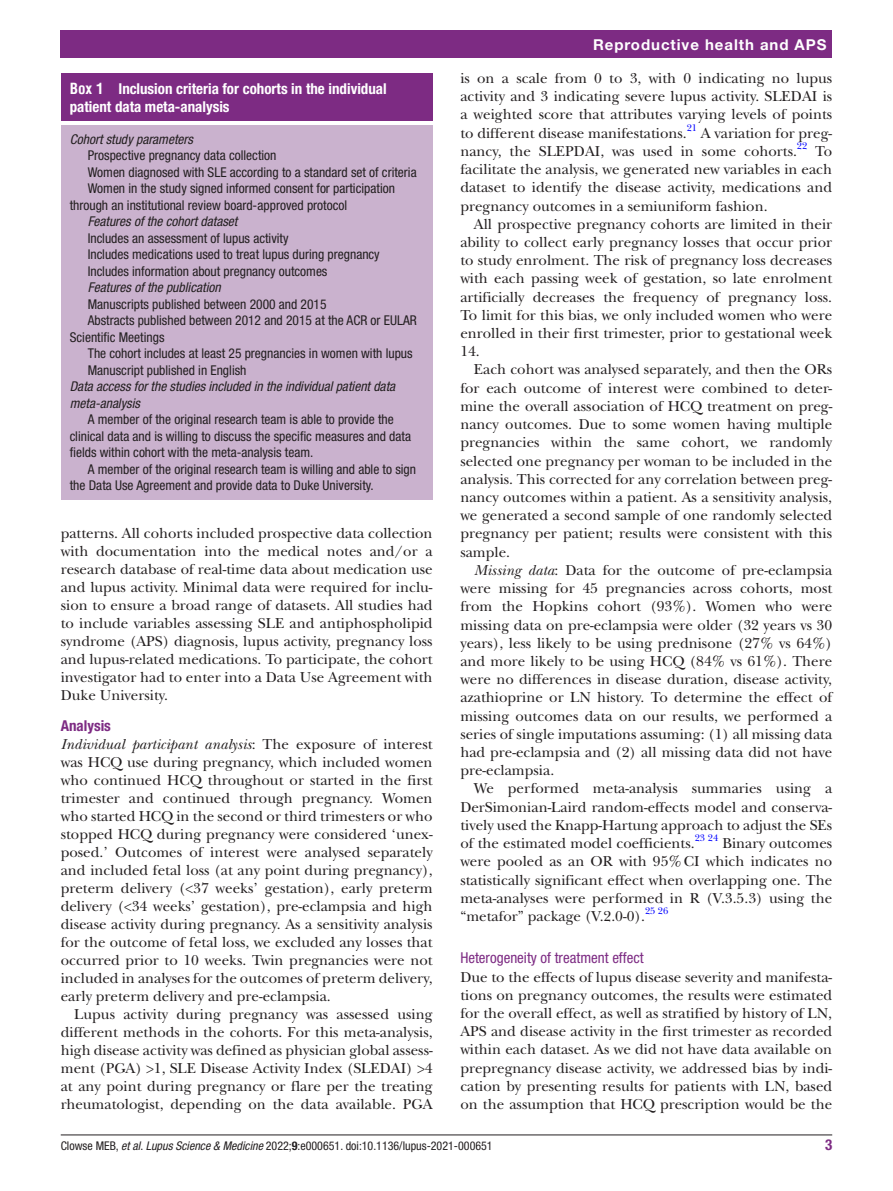
<style>
.page{position:relative;width:893px;height:1191px;background:#fff}
.page>*{position:absolute;margin:0;border:0;box-sizing:border-box;transform-origin:0 0}
.t1{font:15px/18.1px "New Baskerville";color:#231f20;text-align:justify}
.t2{font:700 condensed 15px/18px "Helvetica Neue LT Std";color:#fff}
.t3{font:condensed 15px "Helvetica Neue LT Std";color:#7d2b83}
.t4{font:700 15px "Helvetica Neue LT Std";letter-spacing:.065em;color:#fff}
.t5{font:700 condensed 15px "Helvetica Neue LT Std";color:#7d2b83}
.t6{font:condensed 13.5px/16.5px "Helvetica Neue LT Std";color:#231f20}
.t7{font:italic condensed 13.5px/16.5px "Helvetica Neue LT Std";color:#231f20}
.t8{font:condensed 12px "Helvetica Neue LT Std";color:#231f20}
.t9{font:9.9px "New Baskerville";color:#00f}
.s1{font-family:"Helvetica"}
.s2{font-style:italic}
.s3{font-weight:700}
</style>
<div class="page">
<hr style="left:61px;top:1134px;width:771px;height:1px;background:#231f20">
<div style="left:61px;top:31px;width:771px;height:27px;background:#7d2b83"></div>
<div style="left:61px;top:73px;width:372px;height:48px;background:#7d2b83"></div>
<div style="left:61px;top:125px;width:372px;height:374px;background:#cab2ce"></div>
<p class="t2" style="left:70px;top:79px;width:318px"><span class="s1">Box 1</span> Inclusion criteria for cohorts in the individual patient data meta-analysis</p>
<p class="t7" style="left:70px;top:131px;width:125px">Cohort study parameters</p>
<p class="t6" style="left:88px;top:147px;width:190px">Prospective pregnancy data collection</p>
<p class="t6" style="left:88px;top:163px;width:330px">Women diagnosed with SLE according to a standard set of criteria</p>
<p class="t6" style="left:88px;top:180px;width:309px">Women in the study signed informed consent for participation</p>
<p class="t6" style="left:70px;top:196px;width:279px">through an institutional review board-approved protocol</p>
<p class="t7" style="left:88px;top:213px;width:151px">Features of the cohort dataset</p>
<p class="t6" style="left:88px;top:229px;width:293px">Includes an assessment of lupus activity<br>Includes medications used to treat lupus during pregnancy<br>Includes information about pregnancy outcomes</p>
<p class="t7" style="left:88px;top:279px;width:134px">Features of the publication</p>
<p class="t6" style="left:88px;top:295px;width:240px">Manuscripts published between 2000 and 2015</p>
<p class="t6" style="left:88px;top:312px;width:331px">Abstracts published between 2012 and 2015 at the ACR or EULAR</p>
<p class="t6" style="left:70px;top:328px;width:96px">Scientific Meetings</p>
<p class="t6" style="left:88px;top:345px;width:326px">The cohort includes at least 25 pregnancies in women with lupus</p>
<p class="t6" style="left:88px;top:361px;width:160px">Manuscript published in English</p>
<p class="t7" style="left:70px;top:378px;width:327px">Data access for the studies included in the individual patient data meta-analysis</p>
<p class="t6" style="left:70px;top:411px;width:343px;text-indent:18px">A member of the original research team is able to provide the clinical data and is willing to discuss the specific measures and data fields within cohort with the meta-analysis team.</p>
<p class="t6" style="left:70px;top:460px;width:348px;text-indent:18px">A member of the original research team is willing and able to sign the Data Use Agreement and provide data to Duke University.</p>
<p class="t1" style="left:61px;top:524px;width:373px">patterns. All cohorts included prospective data collection with documentation into the medical notes and/or a research database of real-time data about medication use and lupus activity. Minimal data were required for inclu&shy;sion to ensure a broad range of datasets. All studies had to include variables assessing SLE and antiphospholipid syndrome (APS) diagnosis, lupus activity, pregnancy loss and lupus-related medications. To participate, the cohort investigator had to enter into a Data Use Agreement with Duke University.</p>
<p class="t5" style="left:61px;top:716px;width:52px">Analysis</p>
<p class="t1" style="left:61px;top:735px;width:373px"><span class="s2">Individual participant analysis</span>: The exposure of interest was HCQ use during pregnancy, which included women who continued HCQ throughout or started in the first trimester and continued through pregnancy. Women who started HCQ in the second or third trimesters or who stopped HCQ during pregnancy were considered ‘unex&shy;posed.’ Outcomes of interest were analysed separately and included fetal loss (at any point during pregnancy), preterm delivery (&lt;37 weeks’ gestation), early preterm delivery (&lt;34 weeks’ gestation), pre-eclampsia and high disease activity during pregnancy. As a sensitivity analysis for the outcome of fetal loss, we excluded any losses that occurred prior to 10 weeks. Twin pregnancies were not included in analyses for the outcomes of preterm delivery, early preterm delivery and pre-eclampsia.</p>
<p class="t1" style="left:61px;top:1005px;width:373px;text-indent:14px">Lupus activity during pregnancy was assessed using different methods in the cohorts. For this meta-analysis, high disease activity was defined as physician global assess&shy;ment (PGA) &gt;1, SLE Disease Activity Index (SLEDAI) &gt;4 at any point during pregnancy or flare per the treating rheumatologist, depending on the data available. PGA</p>
<p class="t4" style="left:593px;top:35px;width:235px">Reproductive health and APS</p>
<p class="t1" style="left:460px;top:69px;width:373px">is on a scale from 0 to 3, with 0 indicating no lupus activity and 3 indicating severe lupus activity. SLEDAI is a weighted score that attributes varying levels of points to different disease manifestations.</p>
<p class="t9" style="left:687px;top:122px;width:12px">21</p>
<p class="t1" style="left:460px;top:124px;width:373px;text-indent:241px">A variation for preg&shy;nancy, the SLEPDAI, was used in some cohorts.</p>
<p class="t9" style="left:797px;top:140px;width:12px">22</p>
<p class="t1" style="left:460px;top:142px;width:373px;text-indent:355px">To facilitate the analysis, we generated new variables in each dataset to identify the disease activity, medications and pregnancy outcomes in a semiuniform fashion.</p>
<p class="t1" style="left:460px;top:215px;width:373px;text-indent:14px">All prospective pregnancy cohorts are limited in their ability to collect early pregnancy losses that occur prior to study enrolment. The risk of pregnancy loss decreases with each passing week of gestation, so late enrolment artificially decreases the frequency of pregnancy loss.<br>To limit for this bias, we only included women who were enrolled in their first trimester, prior to gestational week 14.</p>
<p class="t1" style="left:460px;top:361px;width:373px;text-indent:14px">Each cohort was analysed separately, and then the ORs for each outcome of interest were combined to deter&shy;mine the overall association of HCQ treatment on preg&shy;nancy outcomes. Due to some women having multiple pregnancies within the same cohort, we randomly selected one pregnancy per woman to be included in the analysis. This corrected for any correlation between preg&shy;nancy outcomes within a patient. As a sensitivity analysis, we generated a second sample of one randomly selected pregnancy per patient; results were consistent with this sample.</p>
<p class="t1" style="left:460px;top:561px;width:373px;text-indent:14px"><span class="s2">Missing data</span>: Data for the outcome of pre-eclampsia were missing for 45 pregnancies across cohorts, most from the Hopkins cohort (93%). Women who were missing data on pre-eclampsia were older (32 years vs 30 years), less likely to be using prednisone (27% vs 64%) and more likely to be using HCQ (84% vs 61%). There were no differences in disease duration, disease activity, azathioprine or LN history. To determine the effect of missing outcomes data on our results, we performed a series of single imputations assuming: (1) all missing data had pre-eclampsia and (2) all missing data did not have pre-eclampsia.</p>
<p class="t1" style="left:460px;top:779px;width:373px;text-indent:14px">We performed meta-analysis summaries using a DerSimonian-Laird random-effects model and conserva&shy;tively used the Knapp-Hartung approach to adjust the SEs of the estimated model coefficients.</p>
<p class="t9" style="left:695px;top:832px;width:25px">23 24</p>
<p class="t1" style="left:460px;top:834px;width:373px;text-indent:262px">Binary outcomes were pooled as an OR with 95%CI which indicates no statistically significant effect when overlapping one. The meta-analyses were performed in R (V.3.5.3) using the “metafor” package (V.2.0-0).</p>
<p class="t9" style="left:645px;top:905px;width:25px">25 26</p>
<p class="t3" style="left:460px;top:949px;width:185px">Heterogeneity of treatment effect</p>
<p class="t1" style="left:460px;top:967px;width:373px">Due to the effects of lupus disease severity and manifesta&shy;tions on pregnancy outcomes, the results were estimated for the overall effect, as well as stratified by history of LN, APS and disease activity in the first trimester as recorded within each dataset. As we did not have data available on prepregnancy disease activity, we addressed bias by indi&shy;cation by presenting results for patients with LN, based on the assumption that HCQ prescription would be the</p>
<p class="t8" style="left:61px;top:1138px;width:433px">Clowse MEB, <span class="s2">et al</span>. <span class="s2">Lupus Science &amp; Medicine</span> 2022;<span class="s3">9</span>:e000651. doi:10.1136/lupus-2021-000651</p>
<p class="t5" style="left:825px;top:1135px;width:9px">3</p>
</div>
